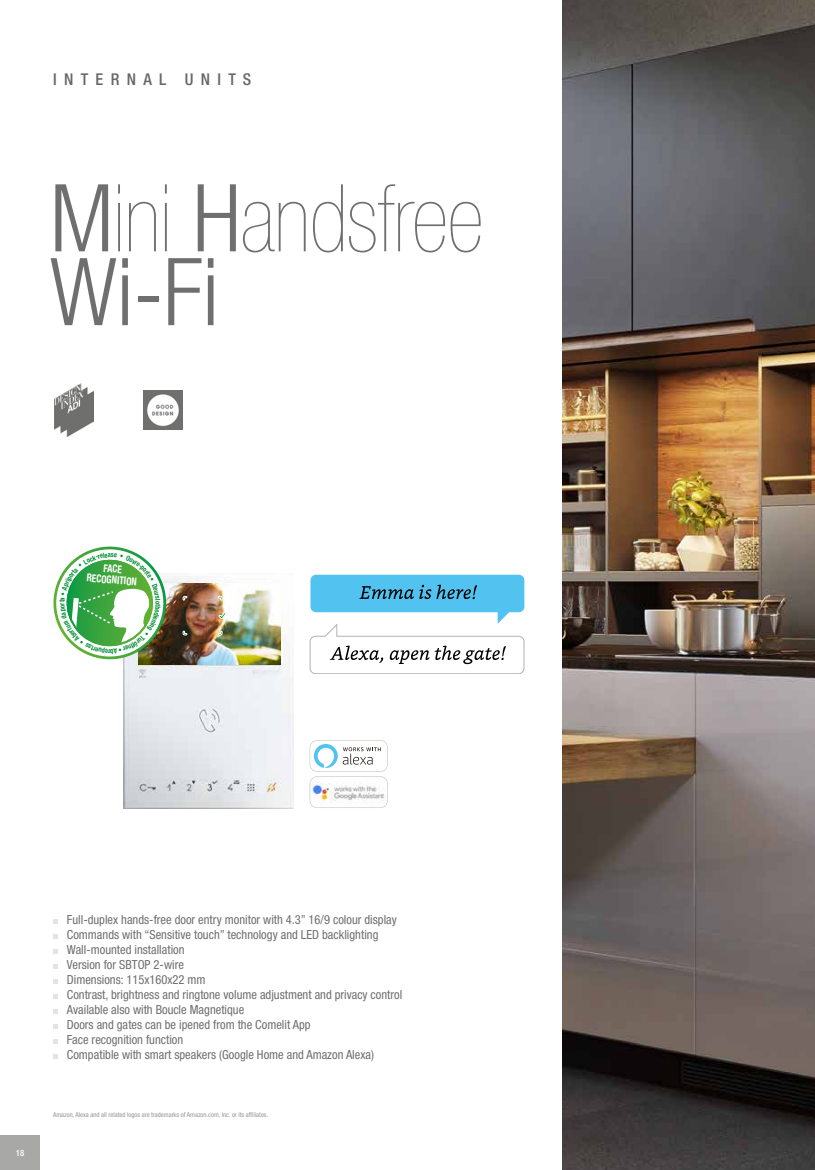
<style>
.page{position:relative;width:815px;height:1170px;background:#fff}
.page>*{position:absolute;margin:0;border:0;box-sizing:border-box;transform-origin:0 0}
.t1{font:200 condensed 93.75px/73.8px "Helvetica Neue LTW1 G";letter-spacing:-.01em;color:#706f6f}
.t2{font:500 condensed 16.25px "Helvetica Neue LTW1 G";letter-spacing:.45em;color:#686868}
.t3{font:condensed 12.5px/15px "Helvetica Neue LTW1 G";color:#706f6f}
.t4{font:700 condensed 10.88px/11px "Helvetica Neue LTW1 G";color:#fff;text-align:center;scale:.86 1}
.t5{font:500 condensed 8.75px "Helvetica Neue LTW1 G";color:#fff}
.t6{font:700 condensed 7.25px "Helvetica Neue LTW1 G";color:#008d36;scale:.89 1}
.t7{font:condensed 6.62px "Helvetica Neue LTW1 G";color:#97979d}
.s1{font-weight:300}
</style>
<div class="page">
<img style="left:563px;top:0;width:252px;height:1169px">
<img style="left:143px;top:390px;width:39px;height:39px">
<img style="left:54px;top:383px;width:40px;height:53px">
<img style="left:124px;top:576px;width:170px;height:232px">
<img style="left:176px;top:584px;width:104px;height:80px">
<svg style="left:219px;top:612px;width:7px;height:6px"></svg>
<svg style="left:183px;top:596px;width:4px;height:4px"></svg>
<svg style="left:183px;top:631px;width:4px;height:4px"></svg>
<svg style="left:218px;top:631px;width:4px;height:4px"></svg>
<svg style="left:218px;top:596px;width:4px;height:4px"></svg>
<svg style="left:310px;top:740px;width:78px;height:68px"></svg>
<svg style="left:53px;top:919px;width:5px;height:4px"></svg>
<svg style="left:53px;top:934px;width:5px;height:4px"></svg>
<svg style="left:53px;top:949px;width:5px;height:4px"></svg>
<svg style="left:53px;top:964px;width:5px;height:4px"></svg>
<svg style="left:53px;top:979px;width:5px;height:4px"></svg>
<svg style="left:53px;top:994px;width:5px;height:4px"></svg>
<svg style="left:53px;top:1009px;width:5px;height:4px"></svg>
<svg style="left:53px;top:1024px;width:5px;height:4px"></svg>
<svg style="left:53px;top:1039px;width:5px;height:4px"></svg>
<svg style="left:53px;top:1054px;width:5px;height:4px"></svg>
<svg style="left:310px;top:574px;width:214px;height:100px"></svg>
<img style="left:729px;top:900px;width:86px;height:269px">
<div style="left:0;top:1135px;width:40px;height:34px;background:#a8a8a7"></div>
<svg style="left:53px;top:546px;width:123px;height:123px"></svg>
<h2 class="t2" style="left:53px;top:69px;width:200px">INTERNAL UNITS</h2>
<h1 class="t1" style="left:50px;top:182px;width:435px"><span class="s1">M</span>ini <span class="s1">H</span>andsfree<br><span class="s1">Wi-Fi</span></h1>
<p class="t6" style="left:58px;top:604px;width:4px;rotate:-90deg">r</p>
<p class="t4" style="left:88px;top:561px;width:60px;rotate:5deg">FACE<br>RECOGNITION</p>
<p class="t5" style="left:16px;top:1147px;width:10px">18</p>
<p class="t3" style="left:67px;top:911px;width:337px">Full-duplex hands-free door entry monitor with 4.3” 16/9 colour display Commands with “Sensitive touch” technology and LED backlighting Wall-mounted installation<br>Version for SBTOP 2-wire<br>Dimensions: 115x160x22 mm<br>Contrast, brightness and ringtone volume adjustment and privacy control Available also with Boucle Magnetique<br>Doors and gates can be ipened from the Comelit App<br>Face recognition function<br>Compatible with smart speakers (Google Home and Amazon Alexa)</p>
<p class="t7" style="left:53px;top:1110px;width:217px">Amazon, Alexa and all related logos are trademarks of Amazon.com, Inc. or its affiliates.</p>
</div>
